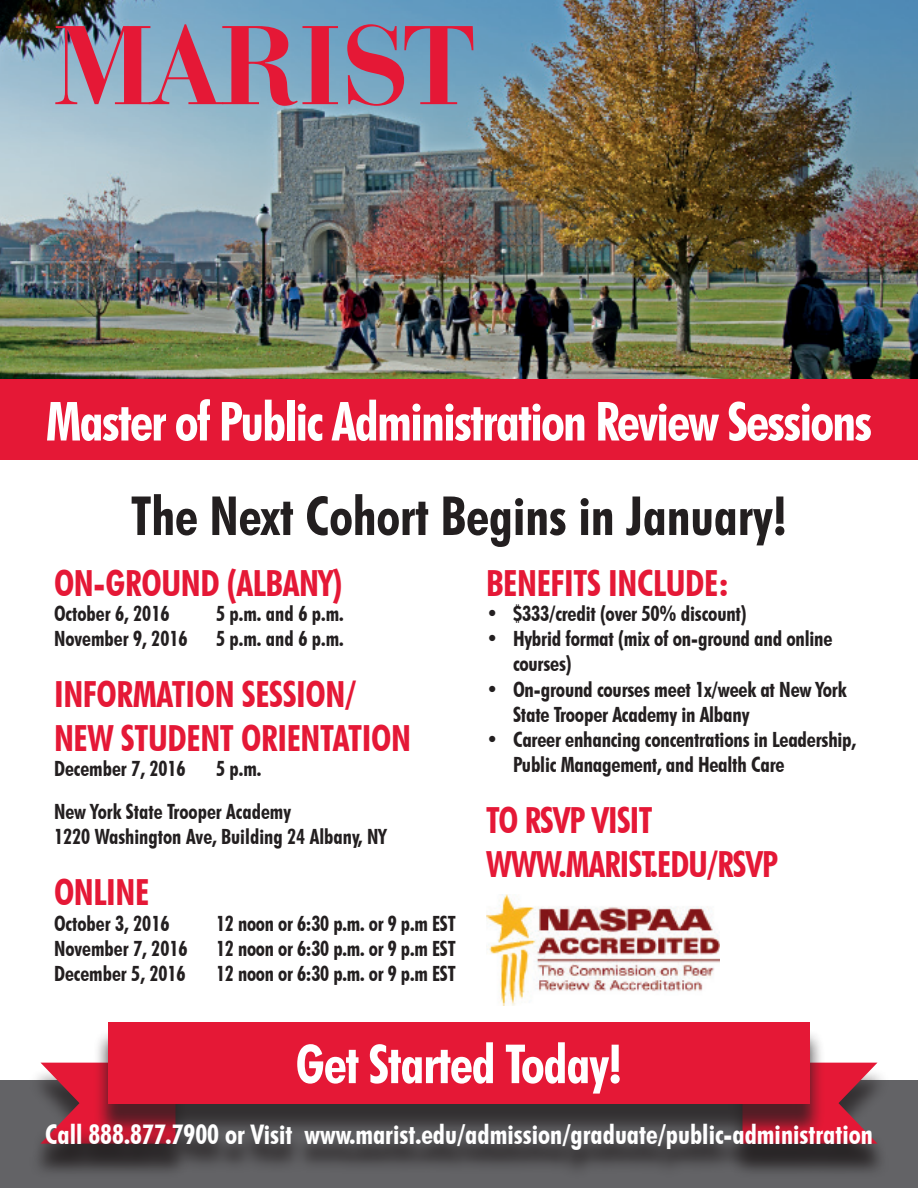
<style>
.page{position:relative;width:918px;height:1188px;background:#fff}
.page>*{position:absolute;margin:0;border:0;box-sizing:border-box;transform-origin:0 0}
.t1{font:700 condensed 54px "Futura BT";letter-spacing:-.03em;color:#fff}
.t2{font:700 condensed 54px "Futura BT";color:#231f20}
.t3{font:700 condensed 36px/43.2px "Futura BT";letter-spacing:-.01em;color:#e51836}
.t4{font:700 condensed 27px "Futura BT";color:#fff}
.t5{font:700 condensed 21px/25.2px "Futura BT";letter-spacing:-.01em;color:#231f20}
</style>
<div class="page">
<img style="left:486px;top:895px;width:233px;height:110px">
<img style="left:0;top:0;width:918px;height:380px">
<div style="left:0;top:1080px;width:918px;height:108px;background:#636366"></div>
<svg style="left:55px;top:24px;width:283px;height:82px"></svg>
<svg style="left:347px;top:24px;width:126px;height:82px"></svg>
<div style="left:0;top:380px;width:918px;height:80px;background:#e51836"></div>
<div style="left:27px;top:1068px;width:163px;height:111px;background:#231f20;opacity:.75"></div>
<svg style="left:40px;top:1063px;width:53px;height:61px"></svg>
<div style="left:728px;top:1068px;width:163px;height:111px;background:#231f20;opacity:.75"></div>
<svg style="left:825px;top:1063px;width:53px;height:61px"></svg>
<div style="left:93px;top:1027px;width:732px;height:111px;background:#231f20;opacity:.75"></div>
<div style="left:108px;top:1022px;width:702px;height:81px;background:#e51836"></div>
<div style="left:32px;top:1124px;width:854px;height:55px;background:#231f20;opacity:.75"></div>
<p class="t1" style="left:46px;top:389px;width:828px">Master of Public Administration Review Sessions</p>
<p class="t2" style="left:131px;top:483px;width:658px">The Next Cohort Begins in January!</p>
<p class="t3" style="left:54px;top:561px;width:290px">ON-GROUND (ALBANY)</p>
<p class="t5" style="left:54px;top:601px;width:117px">October 6, 2016</p>
<p class="t5" style="left:216px;top:601px;width:129px">5 p.m. and 6 p.m.</p>
<p class="t5" style="left:54px;top:626px;width:135px">November 9, 2016</p>
<p class="t5" style="left:216px;top:626px;width:129px">5 p.m. and 6 p.m.</p>
<p class="t3" style="left:54px;top:673px;width:359px">INFORMATION SESSION/<br>NEW STUDENT ORIENTATION</p>
<p class="t5" style="left:54px;top:756px;width:133px">December 7, 2016</p>
<p class="t5" style="left:216px;top:756px;width:47px">5 p.m.</p>
<p class="t5" style="left:54px;top:799px;width:238px">New York State Trooper Academy</p>
<p class="t5" style="left:54px;top:824px;width:334px">1220 Washington Ave, Building 24 Albany, NY</p>
<p class="t3" style="left:54px;top:871px;width:97px">ONLINE</p>
<p class="t5" style="left:54px;top:910px;width:117px">October 3, 2016</p>
<p class="t5" style="left:216px;top:910px;width:241px">12 noon or 6:30 p.m. or 9 p.m EST</p>
<p class="t5" style="left:54px;top:936px;width:135px">November 7, 2016</p>
<p class="t5" style="left:216px;top:936px;width:241px">12 noon or 6:30 p.m. or 9 p.m EST</p>
<p class="t5" style="left:54px;top:961px;width:133px">December 5, 2016</p>
<p class="t5" style="left:216px;top:961px;width:241px">12 noon or 6:30 p.m. or 9 p.m EST</p>
<p class="t3" style="left:486px;top:561px;width:244px">BENEFITS INCLUDE:</p>
<p class="t5" style="left:486px;top:601px;width:262px">• $333/credit (over 50% discount)</p>
<p class="t5" style="left:513px;top:626px;width:321px;text-indent:-27px">• Hybrid format (mix of on-ground and online courses)</p>
<p class="t5" style="left:513px;top:676px;width:335px;text-indent:-27px">• On-ground courses meet 1x/week at New York<br>State Trooper Academy in Albany</p>
<p class="t5" style="left:513px;top:727px;width:345px;text-indent:-27px">• Career enhancing concentrations in Leadership,<br>Public Management, and Health Care</p>
<p class="t3" style="left:486px;top:799px;width:168px">TO RSVP VISIT</p>
<p class="t3" style="left:486px;top:842px;width:294px">WWW.MARIST.EDU/RSVP</p>
<p class="t1" style="left:296px;top:1031px;width:328px">Get Started Today!</p>
<p class="t4" style="left:45px;top:1118px;width:829px">Call 888.877.7900 or Visit www.marist.edu/admission/graduate/public-administration</p>
</div>
